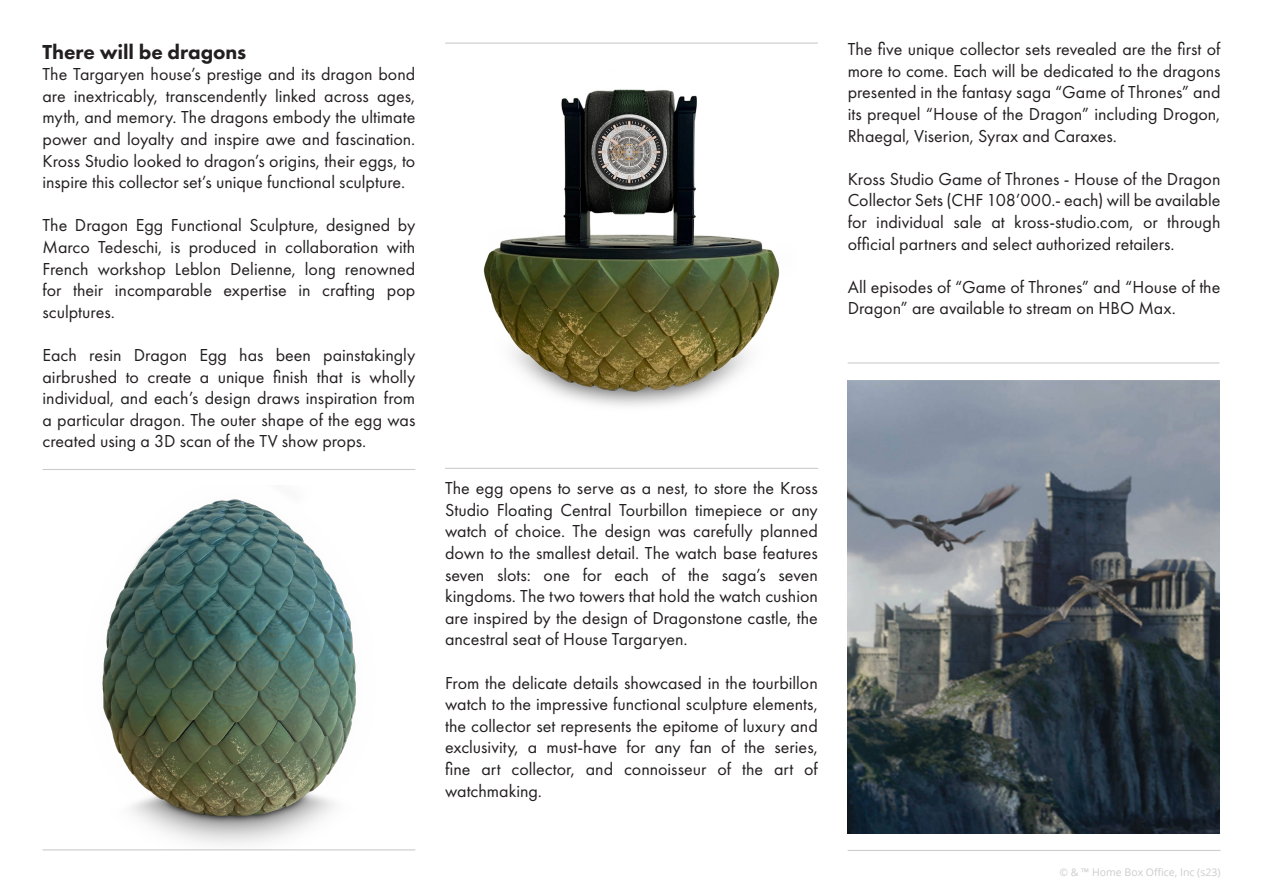
<style>
.page{position:relative;width:1263px;height:893px;background:#fff}
.page>*{position:absolute;margin:0;border:0;box-sizing:border-box;transform-origin:0 0}
.Titre-chapitre{font:800 21px "Futura PT";letter-spacing:-.005em;color:#231f20}
.TXT-COURANT{font:18px/21.6px "Futura PT";color:#231f20;text-align:justify}
.t1{font:10.5px "Open Sans";color:#ccc}
</style>
<div class="page">
<hr style="left:43px;top:849px;width:372px;height:1px;background:#ccc">
<hr style="left:43px;top:469px;width:372px;height:1px;background:#ccc">
<hr style="left:445px;top:468px;width:373px;height:1px;background:#ccc">
<hr style="left:848px;top:362px;width:371px;height:2px;background:#ccc">
<hr style="left:848px;top:850px;width:372px;height:1px;background:#ccc">
<hr style="left:445px;top:43px;width:373px;height:1px;background:#ccc">
<img style="left:848px;top:380px;width:371px;height:453px">
<img style="left:102px;top:499px;width:254px;height:346px">
<img style="left:483px;top:89px;width:297px;height:317px">
<p class="Titre-chapitre" style="left:43px;top:38px;width:205px">There will be dragons</p>
<p class="TXT-COURANT" style="left:43px;top:63px;width:374px">The Targaryen house’s prestige and its dragon bond are inextricably, transcendently linked across ages, myth, and memory. The dragons embody the ultimate power and loyalty and inspire awe and fascination.<br>Kross Studio looked to dragon’s origins, their eggs, to inspire this collector set’s unique functional sculpture.</p>
<p class="TXT-COURANT" style="left:43px;top:214px;width:374px">The Dragon Egg Functional Sculpture, designed by Marco Tedeschi, is produced in collaboration with French workshop Leblon Delienne, long renowned for their incomparable expertise in crafting pop sculptures.</p>
<p class="TXT-COURANT" style="left:43px;top:344px;width:374px">Each resin Dragon Egg has been painstakingly airbrushed to create a unique finish that is wholly individual, and each’s design draws inspiration from a particular dragon. The outer shape of the egg was created using a 3D scan of the TV show props.</p>
<p class="TXT-COURANT" style="left:848px;top:38px;width:374px">The five unique collector sets revealed are the first of more to come. Each will be dedicated to the dragons presented in the fantasy saga “Game of Thrones” and its prequel “House of the Dragon” including Drogon, Rhaegal, Viserion, Syrax and Caraxes.</p>
<p class="TXT-COURANT" style="left:848px;top:168px;width:374px">Kross Studio Game of Thrones - House of the Dragon Collector Sets (CHF 108’000.- each) will be available for individual sale at kross-studio.com, or through official partners and select authorized retailers.</p>
<p class="TXT-COURANT" style="left:848px;top:276px;width:374px">All episodes of “Game of Thrones” and “House of the<br>Dragon” are available to stream on HBO Max.</p>
<p class="TXT-COURANT" style="left:445px;top:477px;width:374px">The egg opens to serve as a nest, to store the Kross Studio Floating Central Tourbillon timepiece or any watch of choice. The design was carefully planned down to the smallest detail. The watch base features seven slots: one for each of the saga’s seven kingdoms. The two towers that hold the watch cushion are inspired by the design of Dragonstone castle, the ancestral seat of House Targaryen.</p>
<p class="TXT-COURANT" style="left:445px;top:672px;width:374px">From the delicate details showcased in the tourbillon watch to the impressive functional sculpture elements, the collector set represents the epitome of luxury and exclusivity, a must-have for any fan of the series, fine art collector, and connoisseur of the art of watchmaking.</p>
<p class="t1" style="left:1059px;top:865px;width:163px">© &amp; ™ Home Box Office, Inc (s23)</p>
</div>
